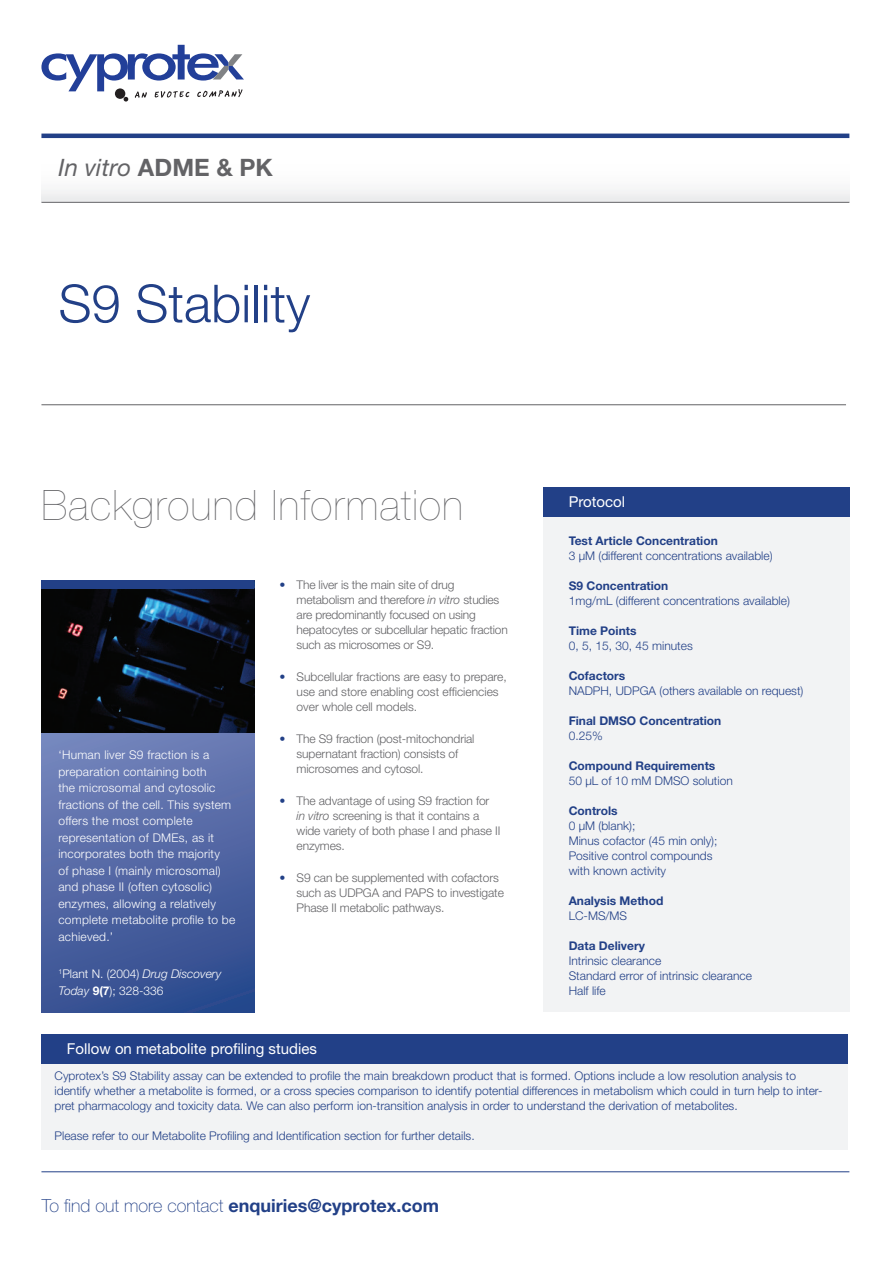
<style>
.page{position:relative;width:893px;height:1263px;background:#fff}
.page>*{position:absolute;margin:0;border:0;box-sizing:border-box;transform-origin:0 0}
.t1{font:300 52.5px "Helvetica Neue LT Std";color:#224087}
.t2{font:200 42px "Helvetica Neue LT Pro";letter-spacing:.03em;color:#636366}
.t3{font:italic 24px "Helvetica Neue LT Std";color:#636366}
.t4{font:700 18px "Helvetica Neue LT Std";color:#224087}
.t5{font:15px "Helvetica Neue LT Pro";color:#fff}
.t6{font:300 12px/15px "Helvetica Neue LT Std";color:#224087}
.t7{font:300 12px/15px "Helvetica Neue LT Std";letter-spacing:-.01em;color:#636366}
.t8{font:300 12px/16.5px "Helvetica Neue LT Std";letter-spacing:.02em;color:#fff}
.t9{font:700 12px "Helvetica Neue LT Std";color:#224087}
.t10{font:300 12px/16.5px "Helvetica Neue LT Std";color:#fff}
.s1{font-family:"Helvetica Neue LT Pro";font-weight:700;font-style:normal}
.s2{font-style:italic}
.s3{font-weight:700}
.s4{color:#224087}
.s5{font-weight:100}
</style>
<div class="page">
<svg style="left:41px;top:133px;width:808px;height:69px"></svg>
<svg style="left:41px;top:45px;width:203px;height:57px"></svg>
<hr style="left:41px;top:1171px;width:808px;height:1px;background:#224087">
<hr style="left:41px;top:202px;width:808px;height:1px;background:#636366">
<hr style="left:41px;top:134px;width:808px;height:4px;background:#224087">
<hr style="left:41px;top:404px;width:805px;height:1px;background:#636366">
<div style="left:543px;top:516px;width:306px;height:496px;background:#f2f3f4"></div>
<div style="left:543px;top:487px;width:306px;height:29px;background:#224087"></div>
<img style="left:41px;top:589px;width:213px;height:144px">
<div style="left:41px;top:580px;width:213px;height:9px;background:#224087"></div>
<div style="left:41px;top:733px;width:213px;height:279px;background:linear-gradient(to bottom,#7281b9,#304c8e)"></div>
<div style="left:41px;top:1064px;width:807px;height:85px;background:#f2f3f4"></div>
<div style="left:41px;top:1034px;width:807px;height:30px;background:#224087"></div>
<p class="t3" style="left:58px;top:153px;width:216px">In vitro <span class="s1">ADME &amp; PK</span></p>
<p class="t1" style="left:58px;top:271px;width:253px">S9 Stability</p>
<p class="t2" style="left:42px;top:480px;width:423px">Background Information</p>
<p class="t8" style="left:58px;top:746px;width:178px">‘Human liver S9 fraction is a preparation containing both<br>the microsomal and cytosolic fractions of the cell. This system offers the most complete representation of DMEs, as it incorporates both the majority<br>of phase I (mainly microsomal) and phase II (often cytosolic) enzymes, allowing a relatively complete metabolite profile to be achieved.’</p>
<p class="t10" style="left:58px;top:965px;width:165px"><sup>1</sup>Plant N. (2004) <span class="s2">Drug Discovery<br>Today</span> <span class="s3">9(7</span>); 328-336</p>
<p class="t7" style="left:297px;top:577px;width:213px;text-indent:-17px"><span class="s4">•</span> The liver is the main site of drug metabolism and therefore <span class="s2">in vitro</span> studies are predominantly focused on using hepatocytes or subcellular hepatic fraction such as microsomes or S9.</p>
<p class="t7" style="left:297px;top:669px;width:212px;text-indent:-17px"><span class="s4">•</span> Subcellular fractions are easy to prepare, use and store enabling cost efficiencies over whole cell models.</p>
<p class="t7" style="left:297px;top:731px;width:179px;text-indent:-17px"><span class="s4">•</span> The S9 fraction (post-mitochondrial supernatant fraction) consists of microsomes and cytosol.</p>
<p class="t7" style="left:297px;top:793px;width:205px;text-indent:-17px"><span class="s4">•</span> The advantage of using S9 fraction for <span class="s2">in vitro</span> screening is that it contains a wide variety of both phase I and phase II enzymes.</p>
<p class="t7" style="left:297px;top:870px;width:209px;text-indent:-17px"><span class="s4">•</span> S9 can be supplemented with cofactors such as UDPGA and PAPS to investigate<br>Phase II metabolic pathways.</p>
<p class="t5" style="left:569px;top:492px;width:58px">Protocol</p>
<p class="t9" style="left:569px;top:534px;width:151px">Test Article Concentration</p>
<p class="t6" style="left:569px;top:548px;width:205px">3 μM (different concentrations available)</p>
<p class="t9" style="left:569px;top:579px;width:101px">S9 Concentration</p>
<p class="t6" style="left:569px;top:593px;width:223px">1mg/mL (different concentrations available)</p>
<p class="t9" style="left:569px;top:624px;width:69px">Time Points</p>
<p class="t6" style="left:569px;top:638px;width:126px">0, 5, 15, 30, 45 minutes</p>
<p class="t9" style="left:569px;top:669px;width:58px">Cofactors</p>
<p class="t6" style="left:569px;top:683px;width:236px">NADPH, UDPGA (others available on request)</p>
<p class="t9" style="left:569px;top:714px;width:154px">Final DMSO Concentration</p>
<p class="t6" style="left:569px;top:728px;width:36px">0.25%</p>
<p class="t9" style="left:569px;top:759px;width:148px">Compound Requirements</p>
<p class="t6" style="left:569px;top:773px;width:166px">50 μL of 10 mM DMSO solution</p>
<p class="t9" style="left:569px;top:804px;width:50px">Controls</p>
<p class="t6" style="left:569px;top:818px;width:68px">0 μM (blank);</p>
<p class="t6" style="left:569px;top:833px;width:150px">Minus cofactor (45 min only);</p>
<p class="t6" style="left:569px;top:848px;width:145px">Positive control compounds</p>
<p class="t6" style="left:569px;top:863px;width:99px">with known activity</p>
<p class="t9" style="left:569px;top:894px;width:96px">Analysis Method</p>
<p class="t6" style="left:569px;top:908px;width:60px">LC-MS/MS</p>
<p class="t9" style="left:569px;top:939px;width:78px">Data Delivery</p>
<p class="t6" style="left:569px;top:953px;width:94px">Intrinsic clearance</p>
<p class="t6" style="left:569px;top:968px;width:185px">Standard error of intrinsic clearance</p>
<p class="t6" style="left:569px;top:983px;width:39px">Half life</p>
<p class="t5" style="left:67px;top:1039px;width:252px">Follow on metabolite profiling studies</p>
<p class="t6" style="left:55px;top:1068px;width:743px">Cyprotex’s S9 Stability assay can be extended to profile the main breakdown product that is formed. Options include a low resolution analysis to</p>
<p class="t6" style="left:55px;top:1083px;width:769px">identify whether a metabolite is formed, or a cross species comparison to identify potential differences in metabolism which could in turn help to inter&shy;pret pharmacology and toxicity data. We can also perform ion-transition analysis in order to understand the derivation of metabolites.</p>
<p class="t6" style="left:55px;top:1128px;width:422px">Please refer to our Metabolite Profiling and Identification section for further details.</p>
<p class="t4" style="left:42px;top:1194px;width:399px"><span class="s5">To find out more contact</span> enquiries@cyprotex.com</p>
</div>
